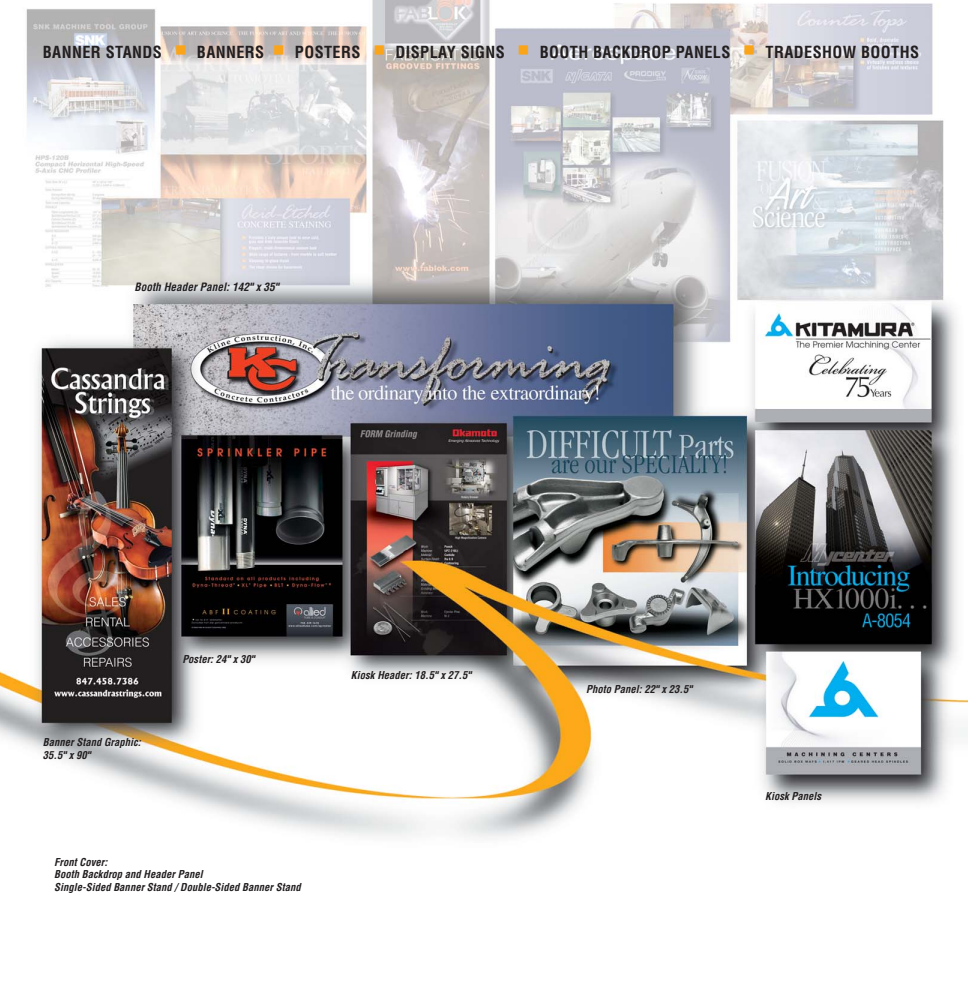
<style>
.page{position:relative;width:968px;height:990px;background:#fff}
.page>*{position:absolute;margin:0;border:0;box-sizing:border-box;transform-origin:0 0}
.t1{font:700 condensed 16.25px "Helvetica";letter-spacing:.025em;color:#231f20}
.t2{font:italic 700 condensed 11.25px "Helvetica";color:#231f20}
.t3{font:italic 700 condensed 10.62px/12.8px "Helvetica";color:#231f20}
</style>
<div class="page">
<img style="left:0;top:0;width:968px;height:838px">
<h1 class="t1" style="left:43px;top:46px;width:877px">BANNER STANDS <sup>■</sup> BANNERS <sup>■</sup> POSTERS <sup>■</sup> DISPLAY SIGNS <sup>■</sup> BOOTH BACKDROP PANELS <sup>■</sup> TRADESHOW BOOTHS</h1>
<p class="t2" style="left:134px;top:282px;width:148px">Booth HeaderPanel:142"x 35"</p>
<p class="t3" style="left:43px;top:736px;width:102px">BannerStand Graphic:<br>35.5"x 90"</p>
<p class="t3" style="left:182px;top:653px;width:76px">Poster:24"x 30"</p>
<p class="t3" style="left:54px;top:856px;width:250px">FrontCover:<br>Booth Backdrop and HeaderPanel<br>Single-Sided BannerStand / Double-Sided BannerStand</p>
<p class="t3" style="left:351px;top:670px;width:123px">Kiosk Header:18.5"x 27.5"</p>
<p class="t3" style="left:586px;top:684px;width:109px">Photo Panel:22"x 23.5"</p>
<p class="t3" style="left:765px;top:790px;width:60px">Kiosk Panels</p>
</div>
